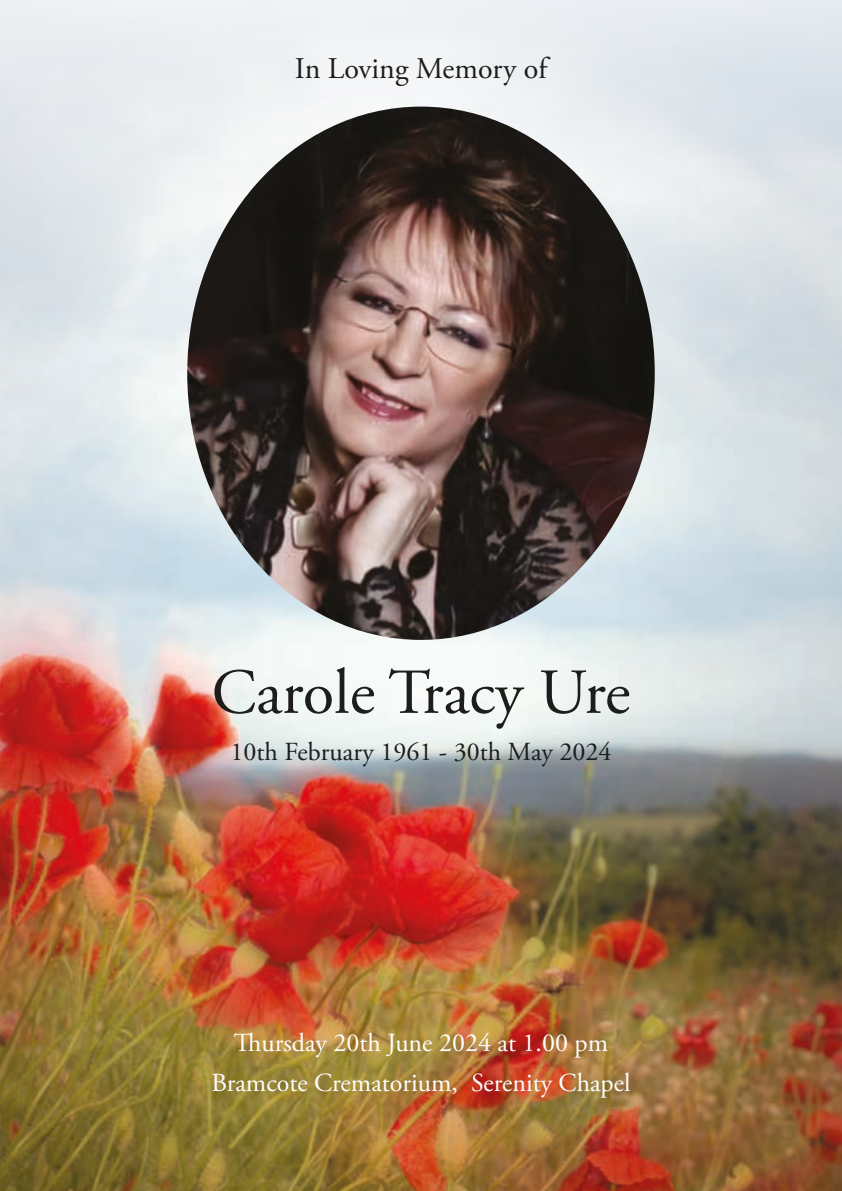
<style>
.page{position:relative;width:842px;height:1191px;background:#fff}
.page>*{position:absolute;margin:0;border:0;box-sizing:border-box;transform-origin:0 0}
.t1{font:64px "Adobe Garamond Pro";color:#1d1d1b}
.t2{font:30px "Adobe Garamond Pro";color:#1d1d1b}
.t3{font:26px/40px "Adobe Garamond Pro";color:#fff;text-align:center}
.t4{font:26px "Adobe Garamond Pro";color:#1d1d1b}
</style>
<div class="page">
<img style="left:0;top:0;width:842px;height:1191px">
<img style="left:187px;top:107px;width:468px;height:533px">
<p class="t2" style="left:295px;top:51px;width:254px">In Loving Memory of</p>
<h1 class="t1" style="left:212px;top:654px;width:420px">Carole Tracy Ure</h1>
<p class="t4" style="left:231px;top:736px;width:382px">10th February 1961 - 30th May 2024</p>
<p class="t3" style="left:211px;top:1023px;width:421px">Thursday 20th June 2024 at 1.00 pm<br>Bramcote Crematorium, Serenity Chapel</p>
</div>
